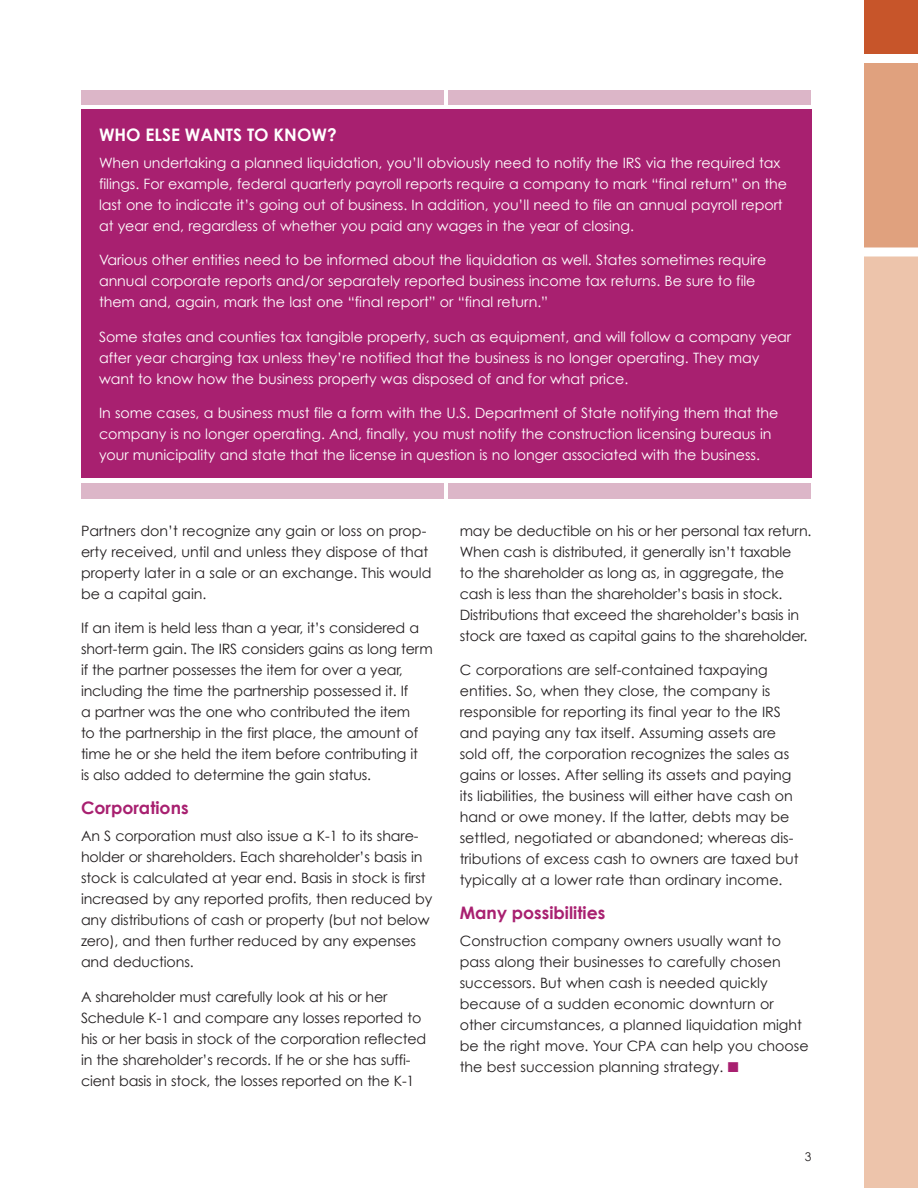
<style>
.page{position:relative;width:918px;height:1188px;background:#fff}
.page>*{position:absolute;margin:0;border:0;box-sizing:border-box;transform-origin:0 0}
.t1{font:700 17.25px "Century Gothic";color:#a82070}
.t2{font:700 17.25px "Century Gothic";color:#fff}
.t3{font:14.25px/21px "Century Gothic";letter-spacing:-.01em;color:#231f20}
.t4{font:14.25px/21px "Century Gothic";letter-spacing:-.005em;color:#fff}
.t5{font:12px "Century Gothic";color:#231f20}
.s1{color:#a82070}
</style>
<div class="page">
<div style="left:864px;top:0;width:54px;height:54px;background:#c7552a"></div>
<div style="left:864px;top:63px;width:54px;height:185px;background:#e0a17e"></div>
<div style="left:864px;top:256px;width:54px;height:932px;background:#edc4ab"></div>
<div style="left:864px;top:247px;width:54px;height:9px;background:#fff"></div>
<div style="left:81px;top:483px;width:363px;height:16px;background:#dcb6c8"></div>
<div style="left:448px;top:483px;width:364px;height:16px;background:#dcb6c8"></div>
<div style="left:81px;top:110px;width:731px;height:368px;background:#a82070"></div>
<div style="left:81px;top:90px;width:363px;height:15px;background:#dcb6c8"></div>
<div style="left:448px;top:90px;width:364px;height:15px;background:#dcb6c8"></div>
<p class="t2" style="left:99px;top:124px;width:239px">WHO ELSE WANTS TO KNOW?</p>
<p class="t4" style="left:99px;top:152px;width:690px">When undertaking a planned liquidation, you’ll obviously need to notify the IRS via the required tax filings. For example, federal quarterly payroll reports require a company to mark “final return” on the last one to indicate it’s going out of business. In addition, you’ll need to file an annual payroll report at year end, regardless of whether you paid any wages in the year of closing.</p>
<p class="t4" style="left:99px;top:249px;width:669px">Various other entities need to be informed about the liquidation as well. States sometimes require annual corporate reports and/or separately reported business income tax returns. Be sure to file them and, again, mark the last one “final report” or “final return.”</p>
<p class="t4" style="left:99px;top:326px;width:694px">Some states and counties tax tangible property, such as equipment, and will follow a company year after year charging tax unless they’re notified that the business is no longer operating. They may want to know how the business property was disposed of and for what price.</p>
<p class="t4" style="left:99px;top:402px;width:681px">In some cases, a business must file a form with the U.S. Department of State notifying them that the company is no longer operating. And, finally, you must notify the construction licensing bureaus in your municipality and state that the license in question is no longer associated with the business.</p>
<p class="t3" style="left:81px;top:520px;width:352px">Partners don’t recognize any gain or loss on prop&shy;erty received, until and unless they dispose of that property later in a sale or an exchange. This would be a capital gain.</p>
<p class="t3" style="left:81px;top:617px;width:353px">If an item is held less than a year, it’s considered a short-term gain. The IRS considers gains as long term if the partner possesses the item for over a year, including the time the partnership possessed it. If<br>a partner was the one who contributed the item<br>to the partnership in the first place, the amount of time he or she held the item before contributing it<br>is also added to determine the gain status.</p>
<p class="t1" style="left:81px;top:797px;width:109px">Corporations</p>
<p class="t3" style="left:81px;top:826px;width:353px">An S corporation must also issue a K-1 to its share&shy;holder or shareholders. Each shareholder’s basis in stock is calculated at year end. Basis in stock is first increased by any reported profits, then reduced by any distributions of cash or property (but not below zero), and then further reduced by any expenses and deductions.</p>
<p class="t3" style="left:81px;top:986px;width:347px">A shareholder must carefully look at his or her Schedule K-1 and compare any losses reported to his or her basis in stock of the corporation reflected in the shareholder’s records. If he or she has suffi&shy;cient basis in stock, the losses reported on the K-1</p>
<p class="t3" style="left:460px;top:520px;width:353px">may be deductible on his or her personal tax return.<br>When cash is distributed, it generally isn’t taxable<br>to the shareholder as long as, in aggregate, the cash is less than the shareholder’s basis in stock.<br>Distributions that exceed the shareholder’s basis in stock are taxed as capital gains to the shareholder.</p>
<p class="t3" style="left:460px;top:659px;width:340px">C corporations are self-contained taxpaying entities. So, when they close, the company is responsible for reporting its final year to the IRS and paying any tax itself. Assuming assets are sold off, the corporation recognizes the sales as gains or losses. After selling its assets and paying its liabilities, the business will either have cash on hand or owe money. If the latter, debts may be settled, negotiated or abandoned; whereas dis&shy;tributions of excess cash to owners are taxed but typically at a lower rate than ordinary income.</p>
<p class="t1" style="left:460px;top:902px;width:147px">Many possibilities</p>
<p class="t3" style="left:460px;top:931px;width:351px">Construction company owners usually want to pass along their businesses to carefully chosen successors. But when cash is needed quickly because of a sudden economic downturn or other circumstances, a planned liquidation might be the right move. Your CPA can help you choose the best succession planning strategy. <span class="s1">■</span></p>
<p class="t5" style="left:805px;top:1149px;width:8px">3</p>
</div>
